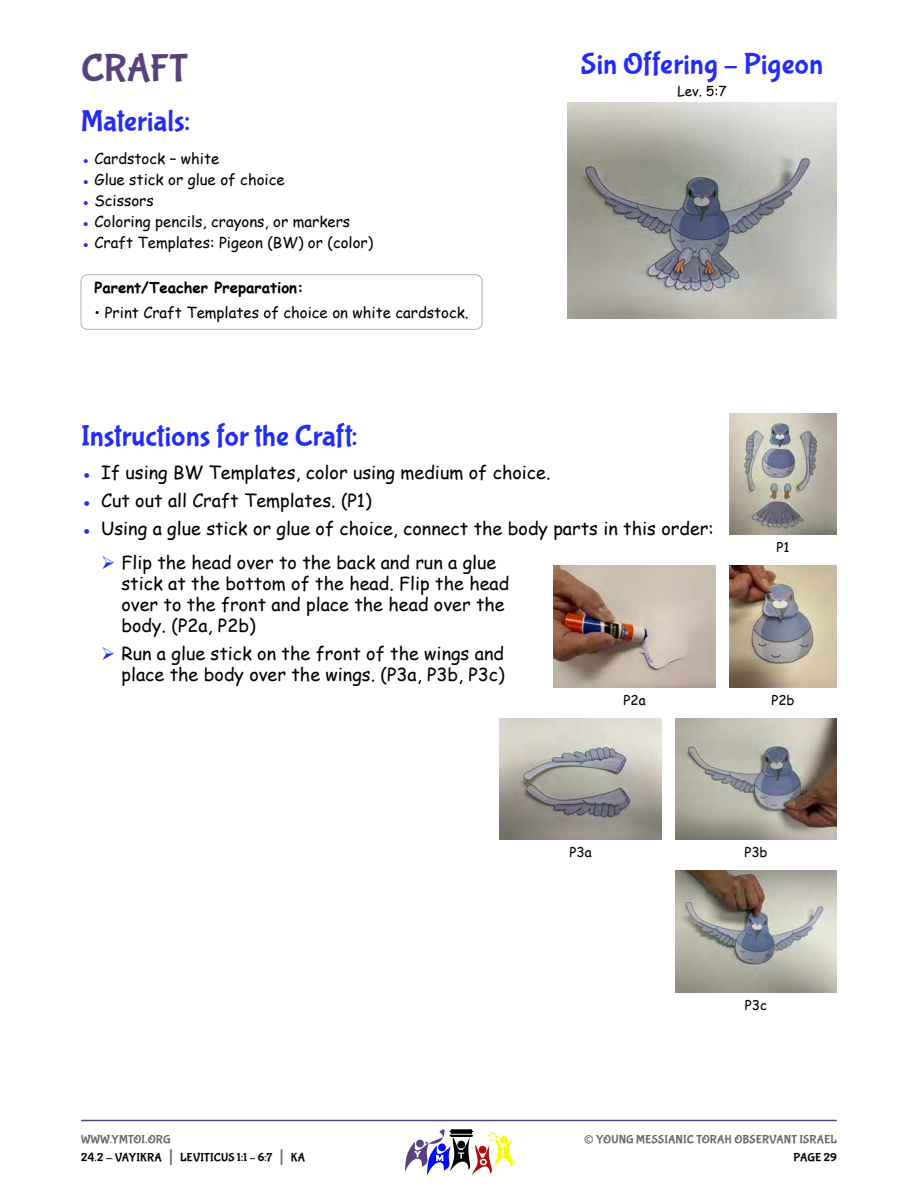
<style>
.page{position:relative;width:918px;height:1188px;background:#fff}
.page>*{position:absolute;margin:0;border:0;box-sizing:border-box;transform-origin:0 0}
.t1{font:39px "Bubblegum Sans";letter-spacing:-.01em;color:#59417c}
.t2{font:30px "Bubblegum Sans";letter-spacing:.005em;color:#222cf9}
.t3{font:27px "Bubblegum Sans";color:#666}
.t4{font:18px/21px "Comic Sans MS";color:#000}
.t5{font:15px "Comic Sans MS";color:#000}
.t6{font:700 15px "Comic Sans MS";color:#000}
.t7{font:13.5px "Comic Sans MS";color:#000}
.t8{font:12px/18px "Bubblegum Sans";letter-spacing:.01em;color:#000}
.t9{font:12px "Bubblegum Sans";letter-spacing:.01em;color:#666}
.s1{color:#222cf9}
.s2{color:#666}
.s3{font-size:21px;color:#666}
</style>
<div class="page">
<hr style="left:82px;top:1120px;width:754px;height:1px;background:#59417c">
<svg style="left:405px;top:1129px;width:108px;height:46px"></svg>
<div style="left:81px;top:274px;width:402px;height:56px;border:1px solid #b2b2b2;border-radius:7px"></div>
<img style="left:567px;top:103px;width:270px;height:216px">
<img style="left:729px;top:413px;width:108px;height:122px">
<img style="left:500px;top:718px;width:162px;height:122px">
<img style="left:675px;top:718px;width:162px;height:122px">
<img style="left:554px;top:566px;width:162px;height:121px">
<img style="left:729px;top:566px;width:108px;height:121px">
<img style="left:675px;top:871px;width:162px;height:121px">
<h1 class="t1" style="left:81px;top:52px;width:108px">CRAFT</h1>
<h2 class="t2" style="left:81px;top:108px;width:111px">Materials:</h2>
<p class="t5" style="left:81px;top:152px;width:140px"><span class="s1">●</span> Cardstock – white</p>
<p class="t5" style="left:81px;top:173px;width:205px"><span class="s1">●</span> Glue stick or glue of choice</p>
<p class="t5" style="left:81px;top:194px;width:74px"><span class="s1">●</span> Scissors</p>
<p class="t5" style="left:81px;top:215px;width:271px"><span class="s1">●</span> Coloring pencils, crayons, or markers</p>
<p class="t5" style="left:81px;top:236px;width:294px"><span class="s1">●</span> Craft Templates: Pigeon (BW) or (color)</p>
<p class="t6" style="left:94px;top:281px;width:211px">Parent/Teacher Preparation:</p>
<p class="t5" style="left:94px;top:306px;width:376px">• Print Craft Templates of choice on white cardstock.</p>
<h2 class="t2" style="left:581px;top:51px;width:244px">Sin Offering – Pigeon</h2>
<p class="t7" style="left:677px;top:85px;width:51px">Lev. 5:7</p>
<h2 class="t2" style="left:81px;top:423px;width:278px">Instructions for the Craft:</h2>
<p class="t4" style="left:81px;top:464px;width:471px"><span class="s1">●</span> If using BW Templates, color using medium of choice.</p>
<p class="t4" style="left:81px;top:492px;width:292px"><span class="s1">●</span> Cut out all Craft Templates. (P1)</p>
<p class="t4" style="left:122px;top:513px;width:594px;line-height:34.5px;text-indent:-40px"><span class="s1">●</span> Using a glue stick or glue of choice, connect the body parts in this order:<br>Flip the head over to the back and run a glue</p>
<p class="t4" style="left:122px;top:575px;width:389px">stick at the bottom of the head. Flip the head over to the front and place the head over the body. (P2a, P2b)</p>
<p class="t4" style="left:122px;top:645px;width:385px">Run a glue stick on the front of the wings and place the body over the wings. (P3a, P3b, P3c)</p>
<p class="t7" style="left:776px;top:542px;width:15px">P1</p>
<p class="t7" style="left:623px;top:694px;width:24px">P2a</p>
<p class="t7" style="left:771px;top:694px;width:25px">P2b</p>
<p class="t7" style="left:569px;top:847px;width:24px">P3a</p>
<p class="t7" style="left:744px;top:847px;width:25px">P3b</p>
<p class="t8" style="left:81px;top:1131px;width:226px"><span class="s2">WWW.YMTOI.ORG<br></span>24.2 - VAYIKRA <span class="s3">|</span> LEVITICUS 1:1 – 6:7 <span class="s3">|</span> KA</p>
<p class="t7" style="left:745px;top:999px;width:24px">P3c</p>
<h3 class="t3" style="left:584px;top:1128px;width:12px">©</h3>
<p class="t9" style="left:596px;top:1134px;width:242px">YOUNG MESSIANIC TORAH OBSERVANT ISRAEL</p>
<p class="t8" style="left:793px;top:1149px;width:45px">PAGE 29</p>
</div>
